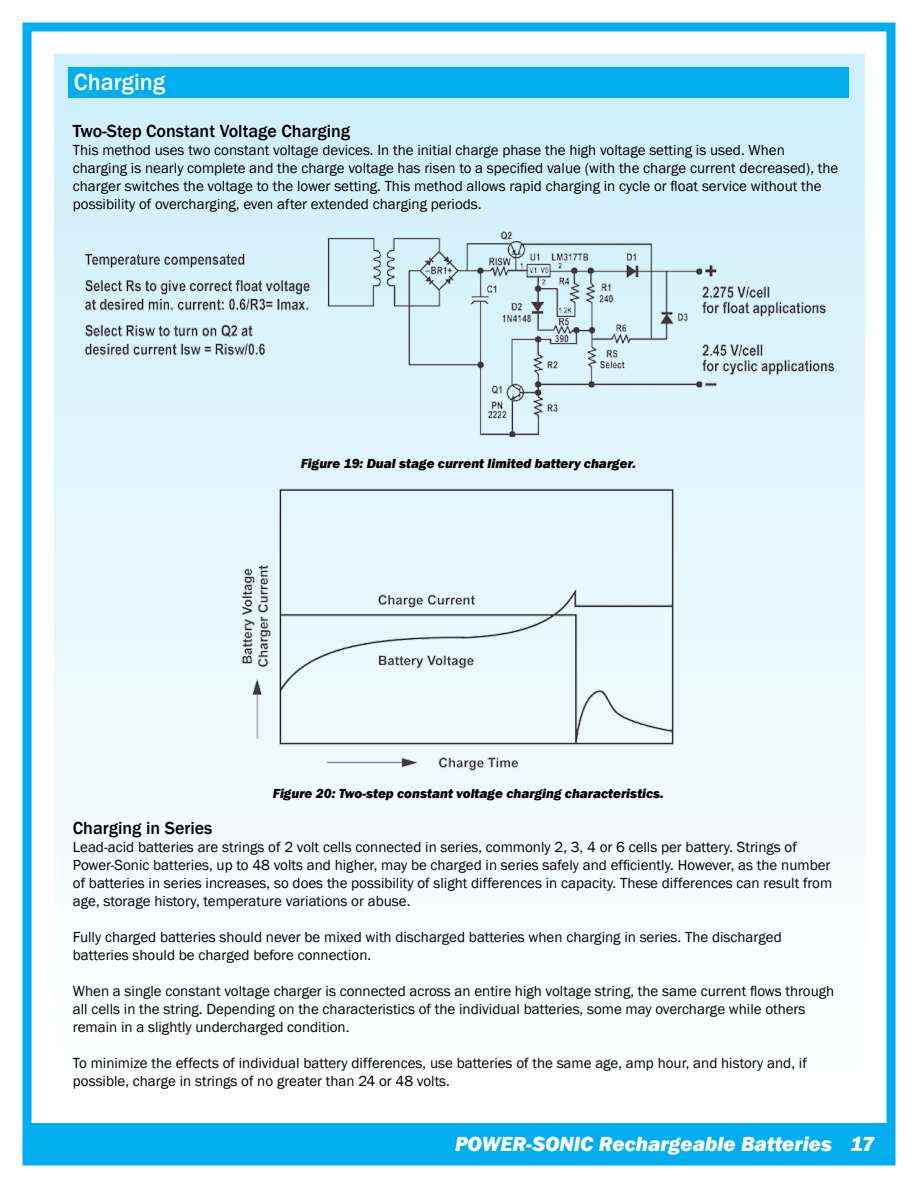
<style>
.page{position:relative;width:918px;height:1188px;background:#fff}
.page>*{position:absolute;margin:0;border:0;box-sizing:border-box;transform-origin:0 0}
.t1{font:500 24px "Franklin Gothic";color:#fff}
.t2{font:italic 800 21px "Franklin Gothic";color:#fff}
.t3{font:500 18px "Franklin Gothic";color:#000}
.t4{font:15px/18px "Franklin Gothic";color:#000}
.t5{font:italic 800 13.5px "Franklin Gothic";color:#000}
</style>
<div class="page">
<div style="left:22px;top:22px;width:874px;height:1144px;border:9px solid #00adef"></div>
<div style="left:27px;top:1123px;width:864px;height:38px;background:#00adef"></div>
<div style="left:54px;top:54px;width:810px;height:1049px;background:linear-gradient(to bottom,#ceeffc,#fff)"></div>
<div style="left:68px;top:68px;width:781px;height:30px;background:#00adef"></div>
<img style="left:82px;top:230px;width:762px;height:206px">
<img style="left:238px;top:486px;width:437px;height:287px">
<h1 class="t1" style="left:74px;top:67px;width:93px">Charging</h1>
<p class="t3" style="left:73px;top:120px;width:279px">Two-Step Constant Voltage Charging</p>
<p class="t4" style="left:73px;top:141px;width:767px">This method uses two constant voltage devices. In the initial charge phase the high voltage setting is used. When charging is nearly complete and the charge voltage has risen to a specified value (with the charge current decreased), the charger switches the voltage to the lower setting. This method allows rapid charging in cycle or float service without the possibility of overcharging, even after extended charging periods.</p>
<p class="t5" style="left:301px;top:455px;width:337px">Figure 19: Dual stage current limited battery charger.</p>
<p class="t5" style="left:273px;top:784px;width:393px">Figure 20: Two-step constant voltage charging characteristics.</p>
<p class="t3" style="left:73px;top:817px;width:141px">Charging in Series</p>
<p class="t4" style="left:73px;top:838px;width:761px">Lead-acid batteries are strings of 2 volt cells connected in series, commonly 2, 3, 4 or 6 cells per battery. Strings of Power-Sonic batteries, up to 48 volts and higher, may be charged in series safely and efficiently. However, as the number of batteries in series increases, so does the possibility of slight differences in capacity. These differences can result from age, storage history, temperature variations or abuse.</p>
<p class="t4" style="left:73px;top:928px;width:710px">Fully charged batteries should never be mixed with discharged batteries when charging in series. The discharged batteries should be charged before connection.</p>
<p class="t4" style="left:73px;top:982px;width:763px">When a single constant voltage charger is connected across an entire high voltage string, the same current flows through all cells in the string. Depending on the characteristics of the individual batteries, some may overcharge while others remain in a slightly undercharged condition.</p>
<p class="t4" style="left:73px;top:1054px;width:735px">To minimize the effects of individual battery differences, use batteries of the same age, amp hour, and history and, if possible, charge in strings of no greater than 24 or 48 volts.</p>
<h2 class="t2" style="left:455px;top:1130px;width:409px">POWER-SONIC Rechargeable Batteries 17</h2>
</div>
